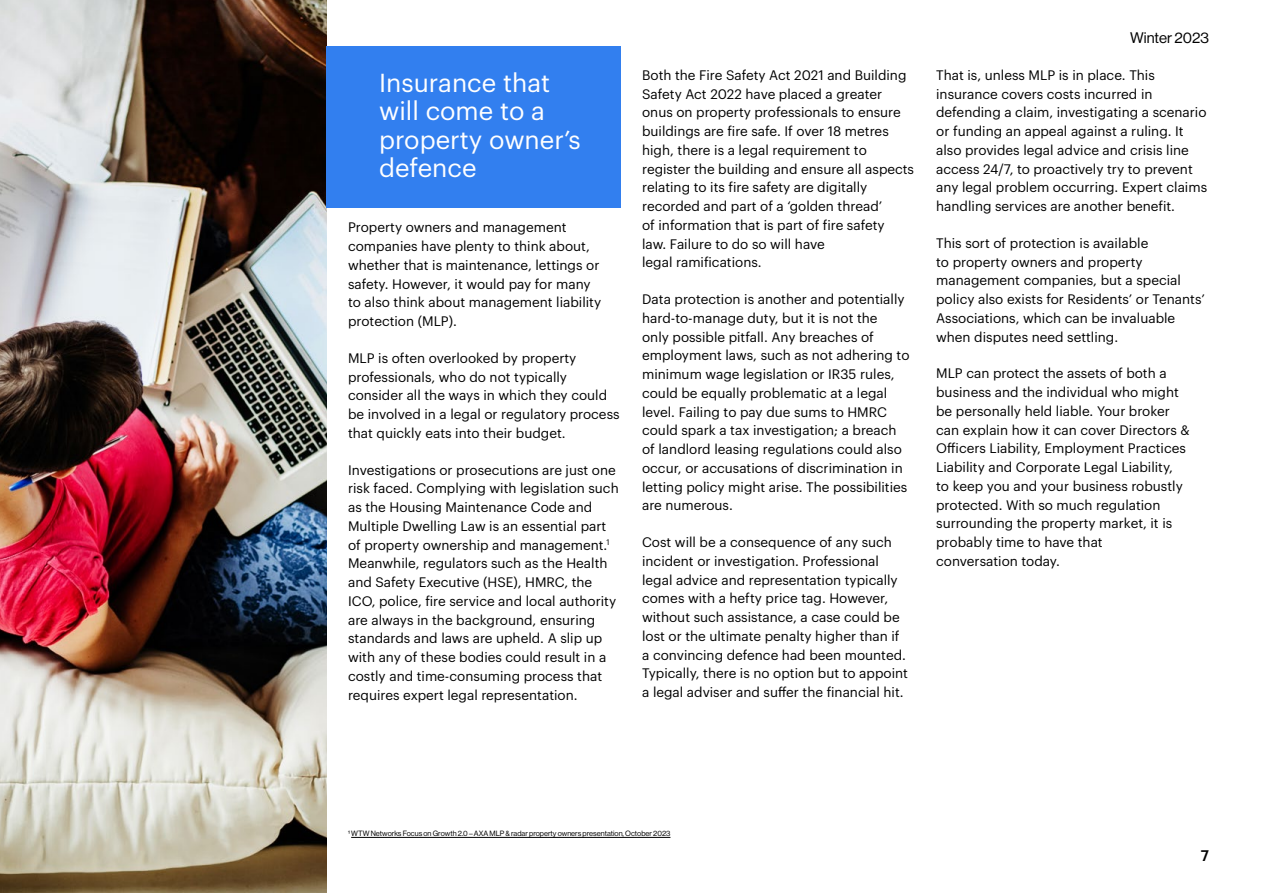
<style>
.page{position:relative;width:1263px;height:893px;background:#fff}
.page>*{position:absolute;margin:0;border:0;box-sizing:border-box;transform-origin:0 0}
.t1{font:25.5px/28.5px "Graphik";color:#fff}
.t2{font:15px "N Haas Grotesk DS Pro 55 Rg";color:#000}
.t3{font:500 15px "Graphik";color:#000}
.t4{font:13.5px/18.8px "Graphik";color:#000}
.t5{font:7.5px "N Haas Grotesk DS Pro 55 Rg";color:#000}
</style>
<div class="page">
<hr style="left:351px;top:837px;width:319px;height:1px;background:#000">
<img style="left:0;top:0;width:327px;height:893px">
<div style="left:327px;top:47px;width:294px;height:161px;background:#327fef"></div>
<h1 class="t1" style="left:379px;top:66px;width:203px">Insurance that will come to a property owner’s defence</h1>
<p class="t4" style="left:348px;top:217px;width:255px">Property owners and management companies have plenty to think about, whether that is maintenance, lettings or safety. However, it would pay for many to also think about management liability protection (MLP).</p>
<p class="t4" style="left:348px;top:348px;width:273px">MLP is often overlooked by property professionals, who do not typically consider all the ways in which they could be involved in a legal or regulatory process that quickly eats into their budget.</p>
<p class="t4" style="left:348px;top:459px;width:272px">Investigations or prosecutions are just one risk faced. Complying with legislation such as the Housing Maintenance Code and Multiple Dwelling Law is an essential part of property ownership and management.<sup>1<br></sup>Meanwhile, regulators such as the Health and Safety Executive (HSE), HMRC, the ICO, police, fire service and local authority are always in the background, ensuring standards and laws are upheld. A slip up with any of these bodies could result in a costly and time-consuming process that requires expert legal representation.</p>
<p class="t4" style="left:642px;top:64px;width:273px">Both the Fire Safety Act 2021 and Building Safety Act 2022 have placed a greater onus on property professionals to ensure buildings are fire safe. If over 18 metres high, there is a legal requirement to register the building and ensure all aspects relating to its fire safety are digitally recorded and part of a ‘golden thread’<br>of information that is part of fire safety<br>law. Failure to do so will have<br>legal ramifications.</p>
<p class="t4" style="left:642px;top:289px;width:269px">Data protection is another and potentially hard-to-manage duty, but it is not the<br>only possible pitfall. Any breaches of employment laws, such as not adhering to minimum wage legislation or IR35 rules, could be equally problematic at a legal level. Failing to pay due sums to HMRC could spark a tax investigation; a breach of landlord leasing regulations could also occur, or accusations of discrimination in letting policy might arise. The possibilities are numerous.</p>
<p class="t4" style="left:642px;top:532px;width:267px">Cost will be a consequence of any such incident or investigation. Professional legal advice and representation typically comes with a hefty price tag. However, without such assistance, a case could be lost or the ultimate penalty higher than if a convincing defence had been mounted.<br>Typically, there is no option but to appoint a legal adviser and suffer the financial hit.</p>
<p class="t2" style="left:1130px;top:30px;width:80px">Winter 2023</p>
<p class="t4" style="left:936px;top:64px;width:272px">That is, unless MLP is in place. This insurance covers costs incurred in defending a claim, investigating a scenario or funding an appeal against a ruling. It also provides legal advice and crisis line access 24/7, to proactively try to prevent any legal problem occurring. Expert claims handling services are another benefit.</p>
<p class="t4" style="left:936px;top:232px;width:270px">This sort of protection is available<br>to property owners and property management companies, but a special policy also exists for Residents’ or Tenants’ Associations, which can be invaluable when disputes need settling.</p>
<p class="t4" style="left:936px;top:363px;width:255px">MLP can protect the assets of both a business and the individual who might be personally held liable. Your broker can explain how it can cover Directors &amp; Officers Liability, Employment Practices Liability and Corporate Legal Liability,<br>to keep you and your business robustly protected. With so much regulation surrounding the property market, it is probably time to have that<br>conversation today.</p>
<p class="t5" style="left:348px;top:829px;width:324px">1 WTW Networks Focus on Growth 2.0 – AXA MLP &amp; radar property owners presentation, October 2023</p>
<p class="t3" style="left:1201px;top:844px;width:10px">7</p>
</div>
